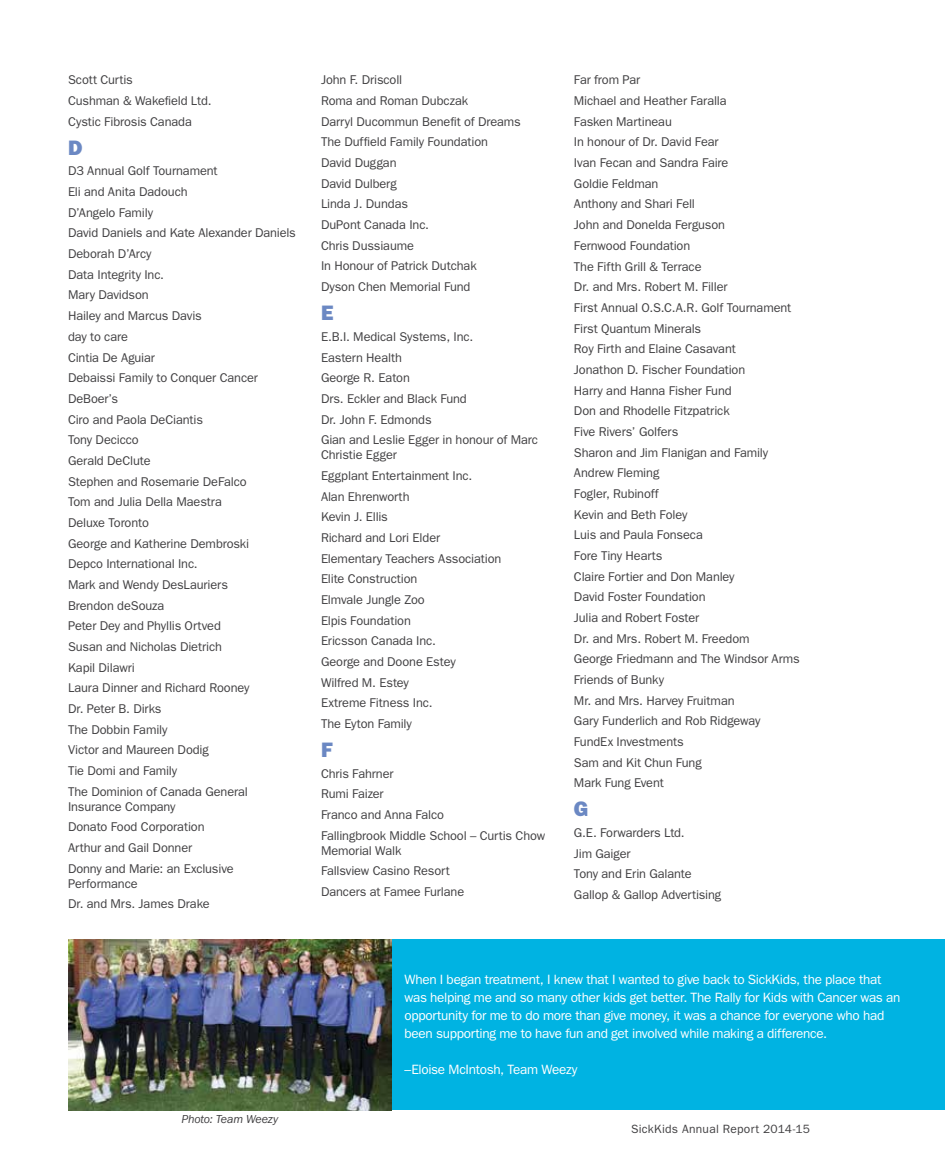
<style>
.page{position:relative;width:945px;height:1175px;background:#fff}
.page>*{position:absolute;margin:0;border:0;box-sizing:border-box;transform-origin:0 0}
.t1{font:21px "ITC Franklin Gothic Std Hvy";color:#6b88c3}
.t2{font:13.5px/18px "ITC Franklin Gothic Std";letter-spacing:-.02em;color:#fff}
.t3{font:12.75px/20.7px "ITC Franklin Gothic Std";letter-spacing:-.01em;color:#414042}
.t4{font:12px "ITC Franklin Gothic Std";letter-spacing:.02em;color:#414042}
.t5{font:italic 12px "ITC Franklin Gothic Std";letter-spacing:-.01em;color:#414042}
</style>
<div class="page">
<div style="left:380px;top:939px;width:565px;height:171px;background:#00b3e2"></div>
<img style="left:68px;top:939px;width:324px;height:171px">
<p class="t3" style="left:68px;top:70px;width:145px">Scott Curtis<br>Cushman &amp; Wakefield Ltd.<br>Cystic Fibrosis Canada</p>
<h1 class="t1" style="left:68px;top:135px;width:16px">D</h1>
<p class="t3" style="left:68px;top:161px;width:229px">D3 Annual Golf Tournament<br>Eli and Anita Dadouch<br>D’Angelo Family<br>David Daniels and Kate Alexander Daniels<br>Deborah D’Arcy<br>Data Integrity Inc.<br>Mary Davidson<br>Hailey and Marcus Davis<br>day to care<br>Cintia De Aguiar<br>Debaissi Family to Conquer Cancer<br>DeBoer’s<br>Ciro and Paola DeCiantis<br>Tony Decicco<br>Gerald DeClute<br>Stephen and Rosemarie DeFalco<br>Tom and Julia Della Maestra<br>Deluxe Toronto<br>George and Katherine Dembroski<br>Depco International Inc.<br>Mark and Wendy DesLauriers<br>Brendon deSouza<br>Peter Dey and Phyllis Ortved<br>Susan and Nicholas Dietrich<br>Kapil Dilawri<br>Laura Dinner and Richard Rooney<br>Dr. Peter B. Dirks<br>The Dobbin Family<br>Victor and Maureen Dodig<br>Tie Domi and Family<br>The Dominion of Canada General</p>
<p class="t3" style="left:68px;top:796px;width:167px">Insurance Company<br>Donato Food Corporation<br>Arthur and Gail Donner<br>Donny and Marie: an Exclusive</p>
<p class="t3" style="left:68px;top:873px;width:143px">Performance<br>Dr. and Mrs. James Drake</p>
<p class="t3" style="left:321px;top:70px;width:201px">John F. Driscoll<br>Roma and Roman Dubczak<br>Darryl Ducommun Benefit of Dreams<br>The Duffield Family Foundation<br>David Duggan<br>David Dulberg<br>Linda J. Dundas<br>DuPont Canada Inc.<br>Chris Dussiaume<br>In Honour of Patrick Dutchak<br>Dyson Chen Memorial Fund</p>
<h1 class="t1" style="left:321px;top:300px;width:14px">E</h1>
<p class="t3" style="left:321px;top:326px;width:219px">E.B.I. Medical Systems, Inc.<br>Eastern Health<br>George R. Eaton<br>Drs. Eckler and Black Fund<br>Dr. John F. Edmonds<br>Gian and Leslie Egger in honour of Marc</p>
<p class="t3" style="left:321px;top:444px;width:182px">Christie Egger<br>Eggplant Entertainment Inc.<br>Alan Ehrenworth<br>Kevin J. Ellis<br>Richard and Lori Elder<br>Elementary Teachers Association<br>Elite Construction<br>Elmvale Jungle Zoo<br>Elpis Foundation<br>Ericsson Canada Inc.<br>George and Doone Estey<br>Wilfred M. Estey<br>Extreme Fitness Inc.<br>The Eyton Family</p>
<h1 class="t1" style="left:321px;top:737px;width:13px">F</h1>
<p class="t3" style="left:321px;top:763px;width:226px">Chris Fahrner<br>Rumi Faizer<br>Franco and Anna Falco<br>Fallingbrook Middle School – Curtis Chow</p>
<p class="t3" style="left:321px;top:840px;width:145px">Memorial Walk<br>Fallsview Casino Resort<br>Dancers at Famee Furlane</p>
<p class="t3" style="left:574px;top:70px;width:227px">Far from Par<br>Michael and Heather Faralla<br>Fasken Martineau<br>In honour of Dr. David Fear<br>Ivan Fecan and Sandra Faire<br>Goldie Feldman<br>Anthony and Shari Fell<br>John and Donelda Ferguson<br>Fernwood Foundation<br>The Fifth Grill &amp; Terrace<br>Dr. and Mrs. Robert M. Filler<br>First Annual O.S.C.A.R. Golf Tournament<br>First Quantum Minerals<br>Roy Firth and Elaine Casavant<br>Jonathon D. Fischer Foundation<br>Harry and Hanna Fisher Fund<br>Don and Rhodelle Fitzpatrick<br>Five Rivers’ Golfers<br>Sharon and Jim Flanigan and Family<br>Andrew Fleming<br>Fogler, Rubinoff<br>Kevin and Beth Foley<br>Luis and Paula Fonseca<br>Fore Tiny Hearts<br>Claire Fortier and Don Manley<br>David Foster Foundation<br>Julia and Robert Foster<br>Dr. and Mrs. Robert M. Freedom<br>George Friedmann and The Windsor Arms<br>Friends of Bunky<br>Mr. and Mrs. Harvey Fruitman<br>Gary Funderlich and Rob Ridgeway<br>FundEx Investments<br>Sam and Kit Chun Fung<br>Mark Fung Event</p>
<h1 class="t1" style="left:574px;top:797px;width:16px">G</h1>
<p class="t3" style="left:574px;top:822px;width:149px">G.E. Forwarders Ltd.<br>Jim Gaiger<br>Tony and Erin Galante<br>Gallop &amp; Gallop Advertising</p>
<p class="t5" style="left:181px;top:1112px;width:98px">Photo: Team Weezy</p>
<p class="t2" style="left:404px;top:970px;width:497px">When I began treatment, I knew that I wanted to give back to SickKids, the place that was helping me and so many other kids get better. The Rally for Kids with Cancer was an opportunity for me to do more than give money, it was a chance for everyone who had been supporting me to have fun and get involved while making a difference.</p>
<p class="t2" style="left:404px;top:1060px;width:175px">–Eloise McIntosh, Team Weezy</p>
<p class="t4" style="left:631px;top:1121px;width:180px">SickKids Annual Report 2014-15</p>
</div>
